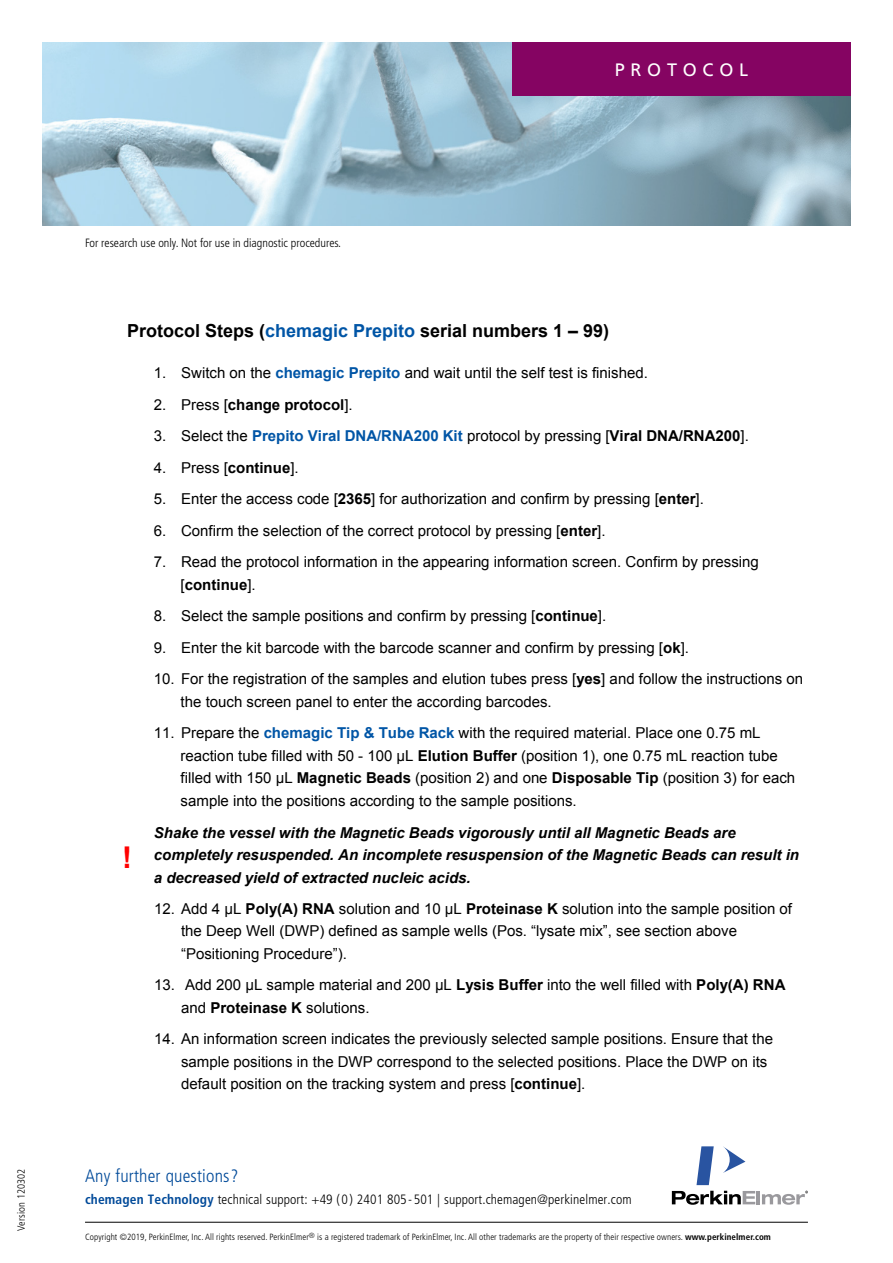
<style>
.page{position:relative;width:893px;height:1263px;background:#fff}
.page>*{position:absolute;margin:0;border:0;box-sizing:border-box;transform-origin:0 0}
.t1{font:700 30px "Arial";color:#f00}
.t2{font:700 18px "Arial";color:#000}
.t3{font:condensed 18px "Frutiger";color:#004a99}
.t4{font:18px "Frutiger";letter-spacing:.32em;color:#fff}
.t5{font:300 condensed 18px "Frutiger";color:#004a99}
.t6{font:15px/22.5px "Arial";color:#000}
.t7{font:italic 700 15px/22.5px "Arial";color:#000}
.t8{font:700 15px "Arial";color:#000}
.t9{font:300 condensed 13.5px "Frutiger";letter-spacing:.01em;color:#000}
.t10{font:condensed 13.5px "Frutiger";color:#000}
.t11{font:300 condensed 12px "Frutiger";color:#000}
.t12{font:300 condensed 10.5px "Frutiger";letter-spacing:.01em;color:#000}
.t13{font:300 condensed 9px "Frutiger";letter-spacing:.01em;color:#000}
.s1{color:#0055a6}
.s2{font-weight:700;color:#0055a6}
.s3{font-weight:400}
.s4{font-weight:700}
.s5{font-weight:700;color:#004a99}
</style>
<div class="page">
<img style="left:43px;top:43px;width:807px;height:182px">
<svg style="left:723px;top:1146px;width:22px;height:27px"></svg>
<svg style="left:696px;top:1146px;width:18px;height:39px"></svg>
<svg style="left:672px;top:1191px;width:136px;height:14px"></svg>
<hr style="left:85px;top:1222px;width:723px;height:1px;background:#000">
<div style="left:512px;top:43px;width:338px;height:53px;background:#850462"></div>
<p class="t4" style="left:614px;top:59px;width:135px">PROTOCOL</p>
<p class="t12" style="left:15px;top:1231px;width:64px;rotate:-90deg">Version 120302</p>
<p class="t9" style="left:84px;top:236px;width:301px">For Research Use Only. Not for use in diagnostic procedures.</p>
<p class="t11" style="left:85px;top:236px;width:258px">For research use only. Not for use in diagnostic procedures.</p>
<p class="t2" style="left:127px;top:319px;width:483px">Protocol Steps (<span class="s1">chemagic Prepito</span> serial numbers 1 – 99)</p>
<p class="t6" style="left:154px;top:362px;width:495px">1. Switch on the <span class="s2">chemagic Prepito</span> and wait until the self test is finished.</p>
<p class="t8" style="left:154px;top:395px;width:200px"><span class="s3">2. Press [</span>change protocol<span class="s3">].</span></p>
<p class="t6" style="left:154px;top:425px;width:596px">3. Select the <span class="s2">Prepito Viral DNA/RNA200 Kit</span> protocol by pressing [<span class="s4">Viral DNA/RNA200</span>].</p>
<p class="t6" style="left:154px;top:456px;width:146px">4. Press [<span class="s4">continue</span>].</p>
<p class="t6" style="left:154px;top:488px;width:552px">5. Enter the access code [<span class="s4">2365</span>] for authorization and confirm by pressing [<span class="s4">enter</span>].</p>
<p class="t6" style="left:154px;top:519px;width:453px">6. Confirm the selection of the correct protocol by pressing [<span class="s4">enter</span>].</p>
<p class="t6" style="left:181px;top:551px;width:580px;text-indent:-27px">7. Read the protocol information in the appearing information screen. Confirm by pressing [<span class="s4">continue</span>].</p>
<p class="t6" style="left:154px;top:605px;width:454px">8. Select the sample positions and confirm by pressing [<span class="s4">continue</span>].</p>
<p class="t6" style="left:154px;top:636px;width:537px">9. Enter the kit barcode with the barcode scanner and confirm by pressing [<span class="s4">ok</span>].</p>
<p class="t6" style="left:181px;top:668px;width:624px;text-indent:-27px">10. For the registration of the samples and elution tubes press [<span class="s4">yes</span>] and follow the instructions on the touch screen panel to enter the according barcodes.</p>
<p class="t6" style="left:181px;top:722px;width:616px;text-indent:-27px">11. Prepare the <span class="s2">chemagic Tip &amp; Tube Rack</span> with the required material. Place one 0.75 mL reaction tube filled with 50 - 100 µL <span class="s4">Elution Buffer</span> (position 1), one 0.75 mL reaction tube filled with 150 µL <span class="s4">Magnetic Beads</span> (position 2) and one <span class="s4">Disposable Tip</span> (position 3) for each sample into the positions according to the sample positions.</p>
<p class="t7" style="left:154px;top:822px;width:647px">Shake the vessel with the Magnetic Beads vigorously until all Magnetic Beads are completely resuspended. An incomplete resuspension of the Magnetic Beads can result in a decreased yield of extracted nucleic acids.</p>
<p class="t1" style="left:122px;top:837px;width:11px">!</p>
<p class="t6" style="left:181px;top:897px;width:612px;text-indent:-27px">12. Add 4 μL <span class="s4">Poly(A) RNA</span> solution and 10 μL <span class="s4">Proteinase K</span> solution into the sample position of the Deep Well (DWP) defined as sample wells (Pos. “lysate mix”, see section above “Positioning Procedure”).</p>
<p class="t6" style="left:181px;top:974px;width:606px;text-indent:-27px">13. Add 200 µL sample material and 200 µL <span class="s4">Lysis Buffer</span> into the well filled with <span class="s4">Poly(A) RNA </span>and <span class="s4">Proteinase K</span> solutions.</p>
<p class="t6" style="left:181px;top:1028px;width:593px;text-indent:-27px">14. An information screen indicates the previously selected sample positions. Ensure that the sample positions in the DWP correspond to the selected positions. Place the DWP on its default position on the tracking system and press [<span class="s4">continue</span>].</p>
<p class="t3" style="left:84px;top:1164px;width:158px">Any further questions?</p>
<p class="t10" style="left:84px;top:1191px;width:484px"><span class="s5">chemagen Technology</span> technical support: +49 (0) 2401 805-501 | support@chemagen.com</p>
<p class="t13" style="left:84px;top:1234px;width:685px">Copyright ©2013, PerkinElmer Inc. All rights reserved. PerkinElmer<sup>®</sup> is a registered trademark of PerkinElmer, Inc. All other trademarks are the property of their respective owners. <span class="s4">www.perkinelmer.com</span></p>
<p class="t5" style="left:231px;top:1165px;width:9px">?</p>
<p class="t9" style="left:148px;top:1192px;width:485px"><span class="s5">Technology</span> technical support: +49 (0) 2401 805-501 | support.chemagen@perkinelmer.com</p>
<p class="t13" style="left:85px;top:1232px;width:687px">Copyright ©2019, PerkinElmer, Inc. All rights reserved. PerkinElmer<sup>®</sup> is a registered trademark of PerkinElmer, Inc. All other trademarks are the property of their respective owners. <span class="s4">www.perkinelmer.com</span></p>
</div>
